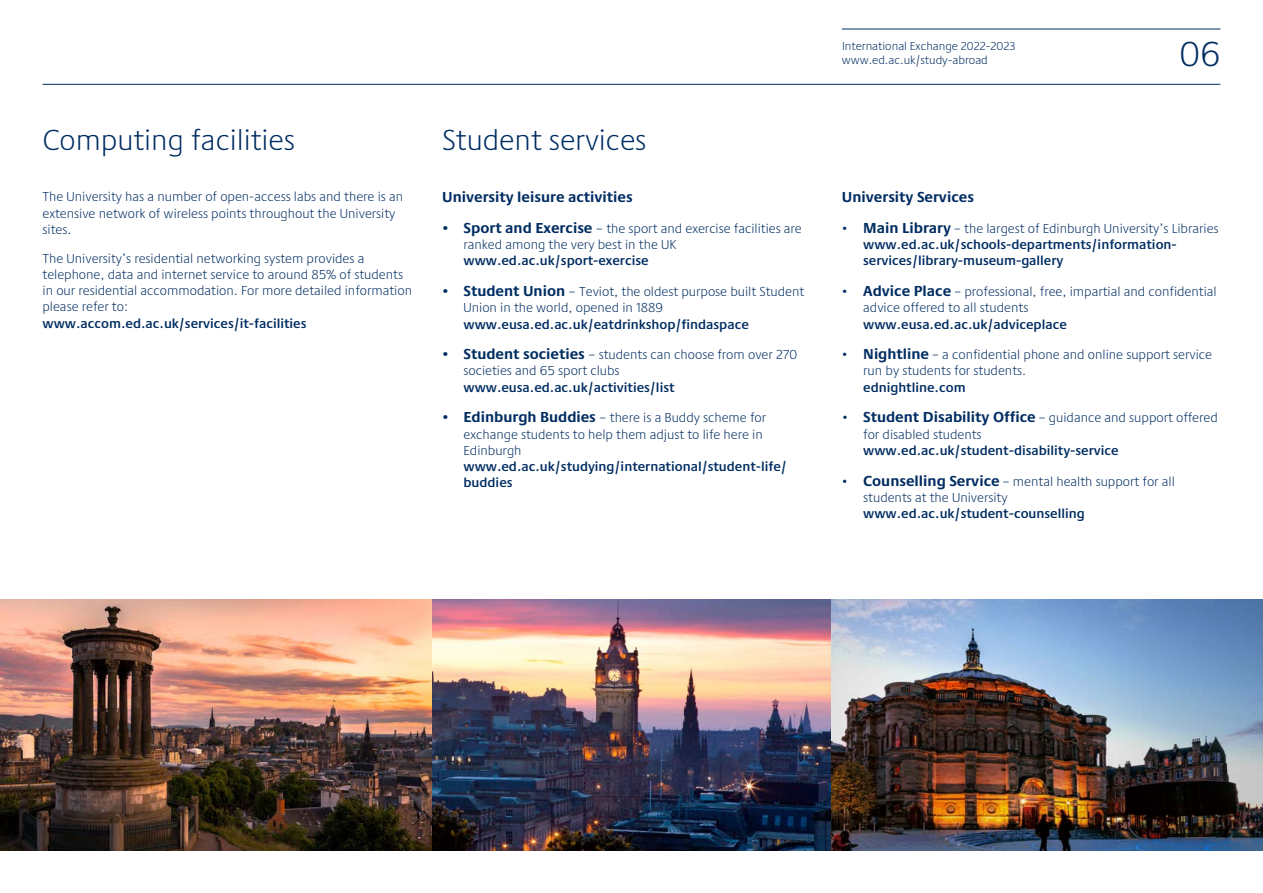
<style>
.page{position:relative;width:1263px;height:893px;background:#fff}
.page>*{position:absolute;margin:0;border:0;box-sizing:border-box;transform-origin:0 0}
.t1{font:300 36px "Praxis Next";color:#002d62}
.t2{font:300 30px "Praxis Next";color:#002d62}
.t3{font:700 15px "Praxis Next";color:#002d62}
.t4{font:300 13.5px/16.2px "Praxis Next";color:#002d62}
.t5{font:600 13.5px/16.2px "Praxis Next";color:#002d62}
.t6{font:300 12px/14.4px "Praxis Next";color:#002d62}
.s1{font-weight:700;font-size:15px}
.s2{font-weight:300}
</style>
<div class="page">
<hr style="left:842px;top:29px;width:378px;height:1px;background:#002d62">
<hr style="left:43px;top:84px;width:1177px;height:1px;background:#002d62">
<img style="left:0;top:600px;width:1263px;height:250px">
<h2 class="t2" style="left:43px;top:118px;width:254px">Computing facilities</h2>
<p class="t4" style="left:43px;top:188px;width:362px">The University has a number of open-access labs and there is an extensive network of wireless points throughout the University sites.</p>
<p class="t4" style="left:43px;top:250px;width:371px">The University’s residential networking system provides a telephone, data and internet service to around 85% of students in our residential accommodation. For more detailed information please refer to:</p>
<p class="t5" style="left:43px;top:314px;width:265px">www.accom.ed.ac.uk/services/it-facilities</p>
<h2 class="t2" style="left:442px;top:118px;width:206px">Student services</h2>
<p class="t3" style="left:442px;top:185px;width:192px">University leisure activities</p>
<p class="t4" style="left:463px;top:220px;width:340px;text-indent:-21px"><span class="s1">• Sport and Exercise</span> – the sport and exercise facilities are ranked among the very best in the UK</p>
<p class="t5" style="left:463px;top:252px;width:187px">www.ed.ac.uk/sport-exercise</p>
<p class="t4" style="left:463px;top:283px;width:342px;text-indent:-21px"><span class="s1">• Student Union</span> – Teviot, the oldest purpose built Student<br>Union in the world, opened in 1889</p>
<p class="t5" style="left:463px;top:315px;width:287px">www.eusa.ed.ac.uk/eatdrinkshop/findaspace</p>
<p class="t4" style="left:463px;top:346px;width:335px;text-indent:-21px"><span class="s1">• Student societies</span> – students can choose from over 270 societies and 65 sport clubs</p>
<p class="t5" style="left:463px;top:378px;width:213px">www.eusa.ed.ac.uk/activities/list</p>
<p class="t4" style="left:463px;top:409px;width:304px;text-indent:-21px"><span class="s1">• Edinburgh Buddies</span> – there is a Buddy scheme for exchange students to help them adjust to life here in<br>Edinburgh</p>
<p class="t5" style="left:463px;top:458px;width:325px">www.ed.ac.uk/studying/international/student-life/ buddies</p>
<p class="t6" style="left:842px;top:38px;width:175px">International Exchange 2022-2023 www.ed.ac.uk/study-abroad</p>
<h1 class="t1" style="left:1179px;top:27px;width:43px">06</h1>
<p class="t3" style="left:842px;top:185px;width:133px">University Services</p>
<p class="t5" style="left:863px;top:220px;width:357px;text-indent:-21px"><span class="s2">•</span> <span class="s1">Main Library</span> <span class="s2">– the largest of Edinburgh University’s Libraries </span>www.ed.ac.uk/schools-departments/information&shy;services/library-museum-gallery</p>
<p class="t4" style="left:863px;top:283px;width:355px;text-indent:-21px">• <span class="s1">Advice Place</span> – professional, free, impartial and confidential advice offered to all students</p>
<p class="t5" style="left:863px;top:315px;width:205px">www.eusa.ed.ac.uk/adviceplace</p>
<p class="t4" style="left:863px;top:346px;width:350px;text-indent:-21px">• <span class="s1">Nightline</span> – a confidential phone and online support service run by students for students.</p>
<p class="t5" style="left:863px;top:378px;width:104px">ednightline.com</p>
<p class="t4" style="left:863px;top:409px;width:356px;text-indent:-21px">• <span class="s1">Student Disability Office</span> – guidance and support offered for disabled students</p>
<p class="t5" style="left:863px;top:442px;width:257px">www.ed.ac.uk/student-disability-service</p>
<p class="t4" style="left:863px;top:473px;width:313px;text-indent:-21px">• <span class="s1">Counselling Service</span> – mental health support for all students at the University</p>
<p class="t5" style="left:863px;top:505px;width:223px">www.ed.ac.uk/student-counselling</p>
</div>
